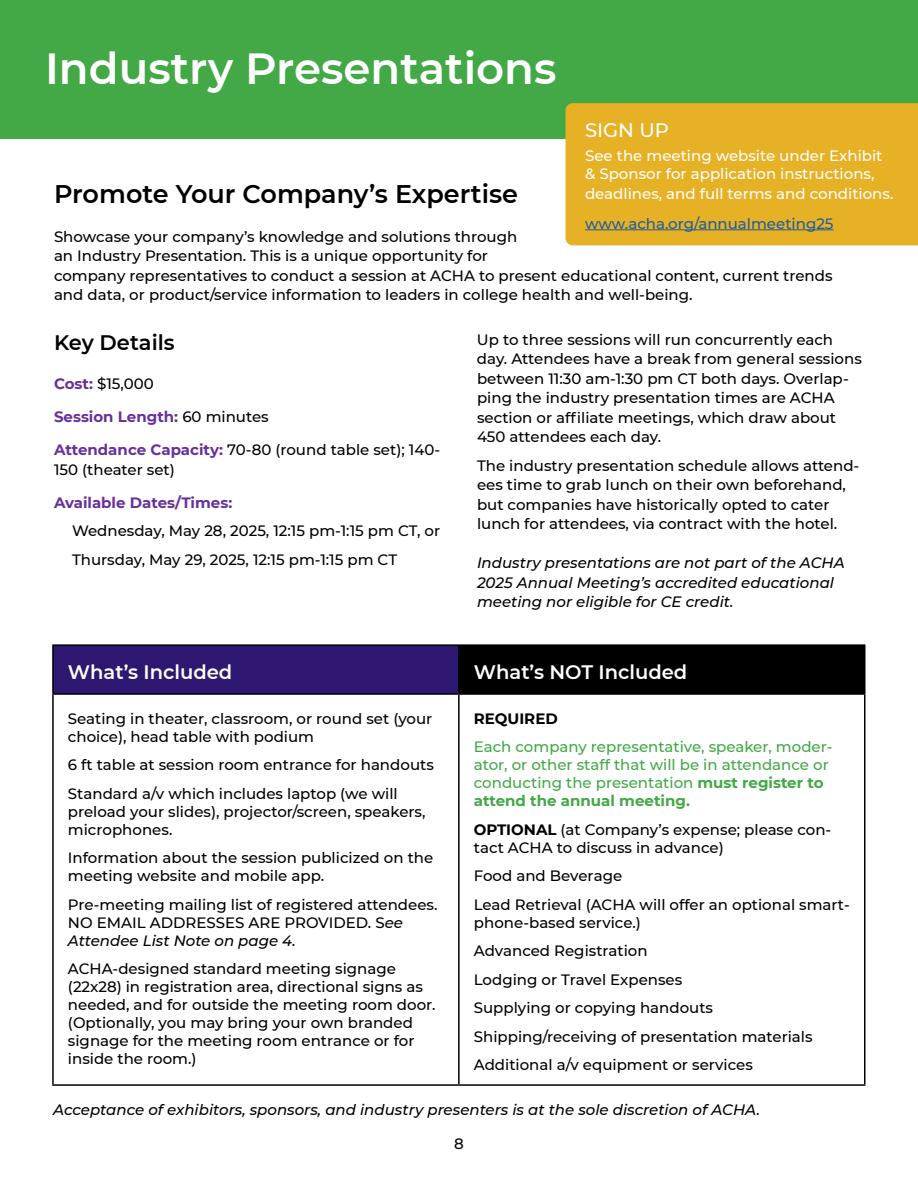
<style>
.page{position:relative;width:918px;height:1188px;background:#fff}
.page>*{position:absolute;margin:0;border:0;box-sizing:border-box;transform-origin:0 0}
.t1{font:600 43.5px "Montserrat";color:#fff}
.t2{font:600 25.5px "Montserrat";color:#000}
.t3{font:600 21px "Montserrat";color:#000}
.t4{font:600 19.5px "Montserrat";color:#fff}
.t5{font:500 19.5px "Montserrat";color:#fff}
.t6{font:500 15px/19.5px "Montserrat";color:#000}
.t7{font:italic 500 15px/19.5px "Montserrat";color:#000}
.t8{font:500 15px/18px "Montserrat";color:#42a946}
.t9{font:500 15px/18px "Montserrat";color:#fff}
.t10{font:700 15px "Montserrat";color:#68309c}
.t11{font:500 15px "Montserrat";color:#215e9e}
.t12{font:700 15px "Montserrat";color:#000}
.s1{font-weight:700;color:#68309c}
.s2{font-weight:500;color:#000}
.s3{font-style:italic}
.s4{font-weight:700}
</style>
<div class="page">
<div style="left:0;top:0;width:918px;height:139px;background:#42a946"></div>
<div style="left:53px;top:645px;width:406px;height:49px;background:#2e1770"></div>
<div style="left:459px;top:645px;width:406px;height:49px;background:#000"></div>
<hr style="left:52px;top:644px;width:407px;height:2px;background:#000">
<hr style="left:52px;top:646px;width:2px;height:47px;background:#000">
<hr style="left:459px;top:644px;width:407px;height:2px;background:#000">
<hr style="left:458px;top:646px;width:2px;height:47px;background:#000">
<hr style="left:864px;top:646px;width:2px;height:47px;background:#000">
<hr style="left:52px;top:693px;width:407px;height:2px;background:#000">
<hr style="left:52px;top:695px;width:2px;height:389px;background:#000">
<hr style="left:459px;top:693px;width:407px;height:2px;background:#000">
<hr style="left:458px;top:695px;width:2px;height:389px;background:#000">
<hr style="left:864px;top:695px;width:2px;height:389px;background:#000">
<hr style="left:52px;top:1084px;width:407px;height:2px;background:#000">
<hr style="left:459px;top:1084px;width:407px;height:2px;background:#000">
<div style="left:566px;top:103px;width:352px;height:142px;background:#e6b124"></div>
<hr style="left:585px;top:229px;width:249px;height:1px;background:#215e9e">
<h1 class="t1" style="left:45px;top:37px;width:513px">Industry Presentations</h1>
<h3 class="t5" style="left:585px;top:117px;width:85px">SIGN UP</h3>
<p class="t9" style="left:585px;top:146px;width:299px">See the meeting website under Exhibit &amp; Sponsor for application instructions,</p>
<p class="t9" style="left:585px;top:184px;width:310px">deadlines, and full terms and conditions.</p>
<p class="t11" style="left:585px;top:213px;width:250px">www.acha.org/annualmeeting25</p>
<h2 class="t2" style="left:54px;top:176px;width:466px">Promote Your Company’s Expertise</h2>
<p class="t6" style="left:54px;top:226px;width:780px">Showcase your company’s knowledge and solutions through<br>an Industry Presentation. This is a unique opportunity for<br>company representatives to conduct a session at ACHA to present educational content, current trends and data, or product/service information to leaders in college health and well-being.</p>
<h3 class="t3" style="left:54px;top:328px;width:122px">Key Details</h3>
<p class="t6" style="left:54px;top:374px;width:101px"><span class="s1">Cost:</span> $15,000</p>
<p class="t10" style="left:54px;top:406px;width:216px">Session Length: <span class="s2">60 minutes</span></p>
<p class="t6" style="left:54px;top:440px;width:388px"><span class="s1">Attendance Capacity:</span> 70-80 (round table set); 140-<br>150 (theater set)</p>
<p class="t10" style="left:54px;top:492px;width:180px">Available Dates/Times:</p>
<p class="t6" style="left:72px;top:516px;width:370px;line-height:28.5px">Wednesday, May 28, 2025, 12:15 pm-1:15 pm CT, or<br>Thursday, May 29, 2025, 12:15 pm-1:15 pm CT</p>
<p class="t6" style="left:477px;top:329px;width:386px">Up to three sessions will run concurrently each day. Attendees have a break from general sessions between 11:30 am-1:30 pm CT both days. Overlap&shy;ping the industry presentation times are ACHA section or affiliate meetings, which draw about 450 attendees each day.</p>
<p class="t6" style="left:477px;top:455px;width:384px">The industry presentation schedule allows attend&shy;ees time to grab lunch on their own beforehand, but companies have historically opted to cater lunch for attendees, via contract with the hotel.</p>
<p class="t7" style="left:477px;top:552px;width:369px">Industry presentations are not part of the ACHA<br>2025 Annual Meeting’s accredited educational meeting nor eligible for CE credit.</p>
<h3 class="t4" style="left:68px;top:658px;width:166px">What’s Included</h3>
<h3 class="t4" style="left:474px;top:658px;width:215px">What’s NOT Included</h3>
<p class="t6" style="left:68px;top:709px;width:366px;line-height:18px">Seating in theater, classroom, or round set (your choice), head table with podium</p>
<p class="t6" style="left:68px;top:750px;width:367px;line-height:28.5px">6 ft table at session room entrance for handouts<br>Standard a/v which includes laptop (we will</p>
<p class="t6" style="left:68px;top:802px;width:359px;line-height:18px">preload your slides), projector/screen, speakers, microphones.</p>
<p class="t6" style="left:68px;top:848px;width:367px;line-height:18px">Information about the session publicized on the meeting website and mobile app.</p>
<p class="t6" style="left:68px;top:895px;width:371px;line-height:18px">Pre-meeting mailing list of registered attendees.<br>NO EMAIL ADDRESSES ARE PROVIDED. S<span class="s3">ee<br>Attendee List Note on page 4.</span></p>
<p class="t6" style="left:68px;top:959px;width:369px;line-height:18px">ACHA-designed standard meeting signage (22x28) in registration area, directional signs as needed, and for outside the meeting room door. (Optionally, you may bring your own branded signage for the meeting room entrance or for inside the room.)</p>
<p class="t12" style="left:474px;top:707px;width:85px">REQUIRED</p>
<p class="t8" style="left:474px;top:737px;width:360px">Each company representative, speaker, moder&shy;ator, or other staff that will be in attendance or conducting the presentation <span class="s4">must register to attend the annual meeting.</span></p>
<p class="t6" style="left:474px;top:820px;width:359px;line-height:18px"><span class="s4">OPTIONAL</span> (at Company’s expense; please con&shy;tact ACHA to discuss in advance)</p>
<p class="t6" style="left:474px;top:861px;width:377px;line-height:28.5px">Food and Beverage<br>Lead Retrieval (ACHA will offer an optional smart-</p>
<p class="t6" style="left:474px;top:907px;width:340px;line-height:28.5px">phone-based service.)<br>Advanced Registration<br>Lodging or Travel Expenses<br>Supplying or copying handouts<br>Shipping/receiving of presentation materials<br>Additional a/v equipment or services</p>
<p class="t7" style="left:53px;top:1100px;width:709px">Acceptance of exhibitors, sponsors, and industry presenters is at the sole discretion of ACHA.</p>
<p class="t6" style="left:454px;top:1133px;width:11px">8</p>
</div>
